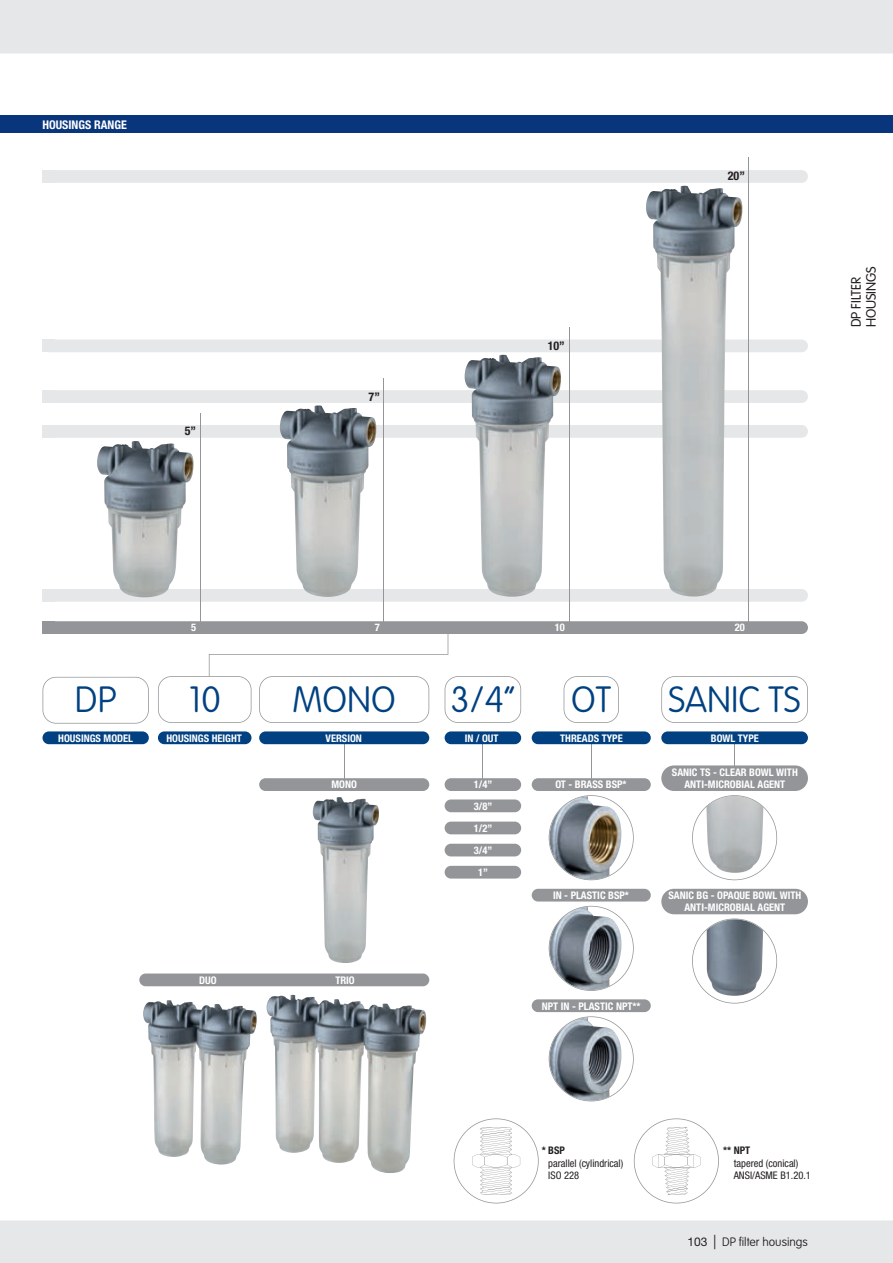
<style>
.page{position:relative;width:893px;height:1263px;background:#e6e7e9}
.page>*{position:absolute;margin:0;border:0;box-sizing:border-box;transform-origin:0 0}
.t1{font:100 36px "VAG Rounded";color:#014181}
.t2{font:300 13.5px/15px "VAG Rounded";color:#231f20}
.t3{font:100 12px "VAG Rounded";color:#231f20}
.t4{font:700 condensed 12px "Helvetica Neue";color:#fff}
.t5{font:700 condensed 12px "Helvetica Neue";color:#231f20}
.t6{font:700 condensed 10.5px/21.9px "Helvetica Neue";color:#fff;text-align:center}
.t7{font:condensed 10.5px/12.6px "Helvetica Neue";color:#231f20}
.t8{font:700 condensed 10.5px "Helvetica Neue";color:#231f20}
.s1{font-family:"Helvetica Neue";font-weight:400}
.s2{font-family:"Avant Garde";font-weight:400;font-size:14.4px}
</style>
<div class="page">
<div style="left:0;top:54px;width:893px;height:1166px;background:#fff"></div>
<div style="left:43px;top:589px;width:765px;height:13px;background:#e6e7e9;border-radius:6px"></div>
<div style="left:43px;top:589px;width:12px;height:13px;background:#e6e7e9"></div>
<div style="left:0;top:116px;width:893px;height:17px;background:#08357c"></div>
<hr style="left:482px;top:739px;width:1px;height:43px;background:#939598">
<hr style="left:344px;top:739px;width:1px;height:42px;background:#939598">
<svg style="left:43px;top:677px;width:106px;height:47px;background:#fafafb"></svg>
<div style="left:158px;top:731px;width:93px;height:13px;background:#014181;border-radius:6px"></div>
<div style="left:259px;top:731px;width:170px;height:13px;background:#014181;border-radius:6px"></div>
<div style="left:445px;top:731px;width:76px;height:13px;background:#014181;border-radius:6px"></div>
<div style="left:259px;top:778px;width:170px;height:13px;background:#939598;border-radius:6px"></div>
<div style="left:445px;top:778px;width:76px;height:13px;background:#939598;border-radius:6px"></div>
<div style="left:445px;top:799px;width:76px;height:13px;background:#939598;border-radius:6px"></div>
<div style="left:445px;top:821px;width:76px;height:13px;background:#939598;border-radius:6px"></div>
<div style="left:445px;top:844px;width:76px;height:12px;background:#939598;border-radius:6px"></div>
<div style="left:445px;top:866px;width:76px;height:12px;background:#939598;border-radius:6px"></div>
<img style="left:313px;top:797px;width:66px;height:166px">
<div style="left:139px;top:973px;width:290px;height:13px;background:#939598;border-radius:6px"></div>
<img style="left:143px;top:1000px;width:114px;height:164px">
<img style="left:267px;top:995px;width:159px;height:178px">
<div style="left:158px;top:634px;width:363px;height:89px;background:#fff"></div>
<div style="left:43px;top:425px;width:765px;height:13px;background:#e6e7e9;border-radius:6px"></div>
<div style="left:43px;top:425px;width:12px;height:13px;background:#e6e7e9"></div>
<div style="left:43px;top:390px;width:765px;height:13px;background:#e6e7e9;border-radius:6px"></div>
<div style="left:43px;top:390px;width:12px;height:13px;background:#e6e7e9"></div>
<div style="left:43px;top:339px;width:765px;height:13px;background:#e6e7e9;border-radius:6px"></div>
<div style="left:43px;top:339px;width:12px;height:13px;background:#e6e7e9"></div>
<hr style="left:200px;top:413px;width:1px;height:212px;background:#939598">
<hr style="left:383px;top:378px;width:1px;height:250px;background:#939598">
<img style="left:465px;top:355px;width:96px;height:242px">
<div style="left:43px;top:170px;width:765px;height:13px;background:#e6e7e9;border-radius:6px"></div>
<div style="left:43px;top:170px;width:12px;height:13px;background:#e6e7e9"></div>
<hr style="left:569px;top:327px;width:1px;height:296px;background:#939598">
<hr style="left:748px;top:157px;width:1px;height:466px;background:#939598">
<div style="left:43px;top:621px;width:765px;height:13px;background:#939598;border-radius:6px"></div>
<div style="left:43px;top:621px;width:12px;height:13px;background:#939598"></div>
<svg style="left:454px;top:1118px;width:85px;height:85px"></svg>
<svg style="left:634px;top:1118px;width:85px;height:85px;background:#f7f7f7"></svg>
<div style="left:43px;top:731px;width:106px;height:13px;background:#014181;border-radius:6px"></div>
<svg style="left:734px;top:744px;width:1px;height:21px"></svg>
<svg style="left:692px;top:795px;width:85px;height:85px;background:#d6d8d9"></svg>
<div style="left:661px;top:731px;width:147px;height:13px;background:#014181;border-radius:6px"></div>
<div style="left:661px;top:676px;width:147px;height:47px;background:#fff"></div>
<hr style="left:591px;top:739px;width:1px;height:43px;background:#939598">
<div style="left:532px;top:778px;width:119px;height:13px;background:#939598;border-radius:6px"></div>
<div style="left:532px;top:999px;width:119px;height:13px;background:#939598;border-radius:6px"></div>
<svg style="left:549px;top:795px;width:85px;height:85px;background:#aaabaa"></svg>
<div style="left:532px;top:889px;width:119px;height:12px;background:#939598;border-radius:6px"></div>
<svg style="left:549px;top:906px;width:85px;height:85px;background:#a3a8ae"></svg>
<svg style="left:549px;top:1016px;width:85px;height:85px;background:#a3a9af"></svg>
<div style="left:532px;top:731px;width:119px;height:13px;background:#014181;border-radius:6px"></div>
<svg style="left:564px;top:676px;width:55px;height:47px;background:#f9f9f9"></svg>
<img style="left:97px;top:441px;width:97px;height:156px">
<img style="left:280px;top:405px;width:96px;height:192px">
<img style="left:646px;top:186px;width:96px;height:410px">
<div style="left:661px;top:765px;width:147px;height:26px;background:#939598;border-radius:13px"></div>
<svg style="left:692px;top:918px;width:85px;height:85px;background:#b1b6bd"></svg>
<div style="left:661px;top:889px;width:147px;height:25px;background:#939598;border-radius:13px"></div>
<p class="t4" style="left:43px;top:118px;width:86px">HOUSINGS RANGE</p>
<p class="t5" style="left:185px;top:424px;width:13px">5”</p>
<p class="t5" style="left:369px;top:389px;width:13px">7”</p>
<p class="t5" style="left:548px;top:338px;width:19px">10”</p>
<p class="t5" style="left:728px;top:169px;width:19px">20”</p>
<p class="t2" style="left:849px;top:327px;width:63px;rotate:-90deg">DP FILTER<br>HOUSINGS</p>
<p class="t6" style="left:191px;top:616px;width:7px">5</p>
<p class="t6" style="left:375px;top:616px;width:7px">7</p>
<p class="t6" style="left:555px;top:616px;width:12px">10</p>
<p class="t6" style="left:735px;top:616px;width:12px">20</p>
<h1 class="t1" style="left:75px;top:679px;width:43px">DP</h1>
<h1 class="t1" style="left:189px;top:679px;width:33px">10</h1>
<h1 class="t1" style="left:292px;top:679px;width:105px">MONO</h1>
<h1 class="t1" style="left:450px;top:679px;width:66px">3/4”</h1>
<p class="t6" style="left:166px;top:727px;width:77px">HOUSINGS HEIGHT</p>
<p class="t6" style="left:326px;top:727px;width:38px">VERSION</p>
<p class="t6" style="left:465px;top:727px;width:35px">IN / OUT</p>
<p class="t6" style="left:332px;top:774px;width:27px">MONO</p>
<p class="t6" style="left:474px;top:774px;width:20px">1/4”<br>3/8”<br>1/2”<br>3/4”<br>1”</p>
<h1 class="t1" style="left:571px;top:679px;width:41px">OT</h1>
<h1 class="t1" style="left:668px;top:679px;width:133px">SANIC TS</h1>
<p class="t6" style="left:58px;top:727px;width:76px">HOUSINGS MODEL</p>
<p class="t6" style="left:711px;top:727px;width:50px">BOWL TYPE</p>
<p class="t6" style="left:560px;top:727px;width:64px">THREADS TYPE</p>
<p class="t6" style="left:672px;top:766px;width:127px;line-height:12px">SANIC TS - CLEAR BOWL WITH<br>ANTI-MICROBIAL AGENT</p>
<p class="t6" style="left:555px;top:774px;width:73px">OT - BRASS BSP*</p>
<p class="t6" style="left:199px;top:969px;width:19px">DUO</p>
<p class="t6" style="left:335px;top:969px;width:21px">TRIO</p>
<p class="t6" style="left:553px;top:884px;width:77px">IN - PLASTIC BSP*</p>
<p class="t6" style="left:668px;top:889px;width:135px;line-height:12px">SANIC BG - OPAQUE BOWL WITH<br>ANTI-MICROBIAL AGENT</p>
<p class="t6" style="left:504px;top:995px;width:87px">MP - PLASTIC BS *</p>
<p class="t6" style="left:542px;top:995px;width:100px">NPT IN - PLASTIC NPT**</p>
<p class="t8" style="left:542px;top:1144px;width:25px">* BSP</p>
<p class="t7" style="left:548px;top:1156px;width:77px">parallel (cylindrical)<br>ISO 228</p>
<p class="t8" style="left:723px;top:1144px;width:29px">** NPT</p>
<p class="t7" style="left:734px;top:1156px;width:79px">tapered (conical)<br>ANSI/ASME B1.20.1</p>
<p class="t3" style="left:687px;top:1234px;width:122px"><span class="s1">103</span> <span class="s2">|</span> DP filter housings</p>
</div>
